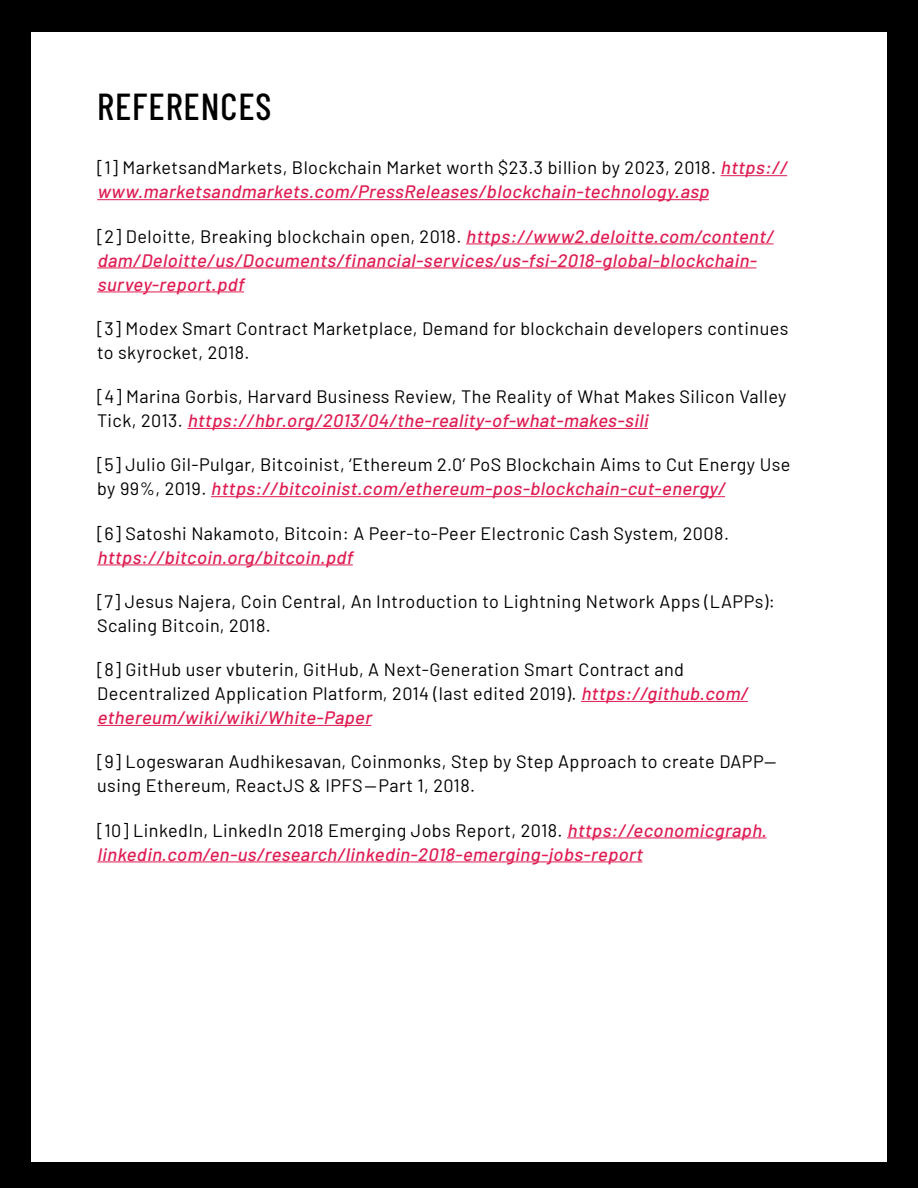
<style>
.page{position:relative;width:918px;height:1188px;background:#000}
.page>*{position:absolute;margin:0;border:0;box-sizing:border-box;transform-origin:0 0}
.t1{font:500 37.5px "Barlow Condensed";letter-spacing:.025em;color:#000}
.t2{font:18px/24px "Barlow";letter-spacing:.025em;color:#000}
.t3{font:italic 500 18px/24px "Barlow";color:#df1c52}
.s1{font-weight:400;font-style:normal;color:#000}
.s2{font-weight:500;font-style:italic;color:#df1c52}
</style>
<div class="page">
<div style="left:31px;top:32px;width:856px;height:1130px;background:#fff"></div>
<hr style="left:721px;top:175px;width:66px;height:1px;background:#df1c52">
<hr style="left:97px;top:199px;width:612px;height:1px;background:#df1c52">
<hr style="left:466px;top:243px;width:308px;height:1px;background:#df1c52">
<hr style="left:97px;top:267px;width:659px;height:1px;background:#df1c52">
<hr style="left:97px;top:291px;width:147px;height:1px;background:#df1c52">
<hr style="left:187px;top:428px;width:461px;height:1px;background:#df1c52">
<hr style="left:211px;top:496px;width:514px;height:1px;background:#df1c52">
<hr style="left:97px;top:564px;width:256px;height:1px;background:#df1c52">
<hr style="left:581px;top:701px;width:167px;height:1px;background:#df1c52">
<hr style="left:97px;top:725px;width:274px;height:1px;background:#df1c52">
<hr style="left:567px;top:837px;width:200px;height:1px;background:#df1c52">
<hr style="left:97px;top:861px;width:546px;height:1px;background:#df1c52">
<h1 class="t1" style="left:97px;top:79px;width:176px">REFERENCES</h1>
<p class="t3" style="left:97px;top:154px;width:696px"><span class="s1">[1] MarketsandMarkets, Blockchain Market worth $23.3 billion by 2023, 2018.</span> https:// www.marketsandmarkets.com/PressReleases/blockchain-technology.asp</p>
<p class="t3" style="left:97px;top:223px;width:682px"><span class="s1">[2] Deloitte, Breaking blockchain open, 2018.</span> https://www2.deloitte.com/content/ dam/Deloitte/us/Documents/financial-services/us-fsi-2018-global-blockchain&shy;survey-report.pdf</p>
<p class="t2" style="left:97px;top:315px;width:693px">[3] Modex Smart Contract Marketplace, Demand for blockchain developers continues to skyrocket, 2018.</p>
<p class="t2" style="left:97px;top:383px;width:691px">[4] Marina Gorbis, Harvard Business Review, The Reality of What Makes Silicon Valley<br>T i c k , 2 0 1 3 . <span class="s2">https://hbr.org/2013/04/the-reality-of-what-makes-sili</span></p>
<p class="t2" style="left:97px;top:451px;width:695px">[5] Julio Gil-Pulgar, Bitcoinist, ‘Ethereum 2.0’ PoS Blockchain Aims to Cut Energy Use b y 9 9 % , 2 0 1 9 . <span class="s2">https://bitcoinist.com/ethereum-pos-blockchain-cut-energy/</span></p>
<p class="t2" style="left:97px;top:520px;width:633px">[6] Satoshi Nakamoto, Bitcoin: A Peer-to-Peer Electronic Cash System, 2008.</p>
<p class="t3" style="left:97px;top:544px;width:261px">https://bitcoin.org/bitcoin.pdf</p>
<p class="t2" style="left:97px;top:588px;width:679px">[7] Jesus Najera, Coin Central, An Introduction to Lightning Network Apps (LAPPs):<br>Scaling Bitcoin, 2018.</p>
<p class="t2" style="left:97px;top:656px;width:656px">[8] GitHub user vbuterin, GitHub, A Next-Generation Smart Contract and<br>Decentralized Application Platform, 2014 (last edited 2019). <span class="s2">https://github.com/ ethereum/wiki/wiki/White-Paper</span></p>
<p class="t2" style="left:97px;top:748px;width:681px">[9] Logeswaran Audhikesavan, Coinmonks, Step by Step Approach to create DAPP— using Ethereum, ReactJS &amp; IPFS—Part 1, 2018.</p>
<p class="t3" style="left:97px;top:817px;width:675px"><span class="s1">[10] LinkedIn, LinkedIn 2018 Emerging Jobs Report, 2018.</span> https://economicgraph. linkedin.com/en-us/research/linkedin-2018-emerging-jobs-report</p>
</div>
